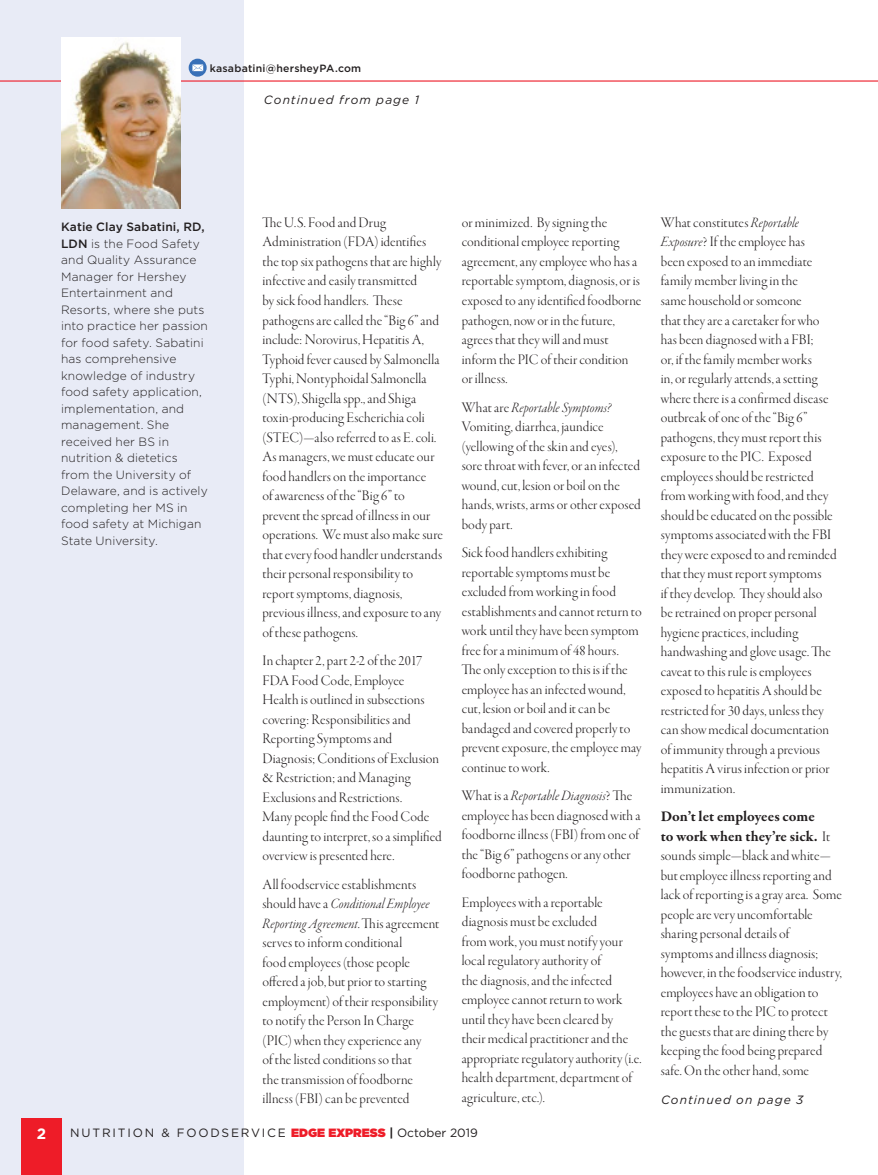
<style>
.page{position:relative;width:878px;height:1175px;background:#fff}
.page>*{position:absolute;margin:0;border:0;box-sizing:border-box;transform-origin:0 0}
.Body_Type{font:15px/19.5px "Garamond Premr Pro Lt Disp";letter-spacing:.005em;color:#231f20}
.t1{font:700 15px "Gotham";color:#fff}
.Bios{font:300 12px/16.5px "Gotham";letter-spacing:.01em;color:#231f20}
.t2{font:12px "Gotham";letter-spacing:.15em;color:#231f20}
.t3{font:italic 12px "Gotham";letter-spacing:.09em;color:#231f20}
.Bios-2{font:500 10.5px "Gotham";letter-spacing:.02em;color:#231f20}
.s1{font-weight:500}
.s2{font-family:"Garamond Premr Pro Lt It Disp"}
.s3{font-weight:900;color:#ee1c28}
.s4{font-weight:700;font-style:italic}
.s5{font-family:"Garamond Premr Pro";font-weight:700}
</style>
<div class="page">
<div style="left:0;top:0;width:243px;height:1174px;background:#e8ebf6"></div>
<div style="left:22px;top:1118px;width:40px;height:56px;background:#ee1c28"></div>
<hr style="left:0;top:80px;width:878px;height:2px;background:#ee1c28">
<svg style="left:189px;top:59px;width:18px;height:18px"></svg>
<svg style="left:192px;top:64px;width:11px;height:7px"></svg>
<img style="left:62px;top:37px;width:118px;height:171px">
<p class="Bios-2" style="left:210px;top:62px;width:153px">kasabatini@hersheyPA.com</p>
<p class="t3" style="left:264px;top:94px;width:157px">Continued from page 1</p>
<p class="Bios" style="left:61px;top:218px;width:148px"><span class="s1">Katie Clay Sabatini, RD,<br>LDN</span> is the Food Safety and Quality Assurance<br>Manager for Hershey<br>Entertainment and<br>Resorts, where she puts into practice her passion for food safety. Sabatini has comprehensive knowledge of industry food safety application, implementation, and management. She received her BS in nutrition &amp; dietetics from the University of<br>Delaware, and is actively completing her MS in food safety at Michigan<br>State University.</p>
<p class="Body_Type" style="left:262px;top:213px;width:182px">The U.S. Food and Drug<br>Administration (FDA) identifies the top six pathogens that are highly infective and easily transmitted<br>by sick food handlers. These pathogens are called the “Big 6” and include: Norovirus, Hepatitis A,<br>Typhoid fever caused by Salmonella<br>Typhi, Nontyphoidal Salmonella (NTS), Shigella spp., and Shiga toxin-producing Escherichia coli (STEC)—also referred to as E. coli.<br>As managers, we must educate our food handlers on the importance<br>of awareness of the “Big 6” to prevent the spread of illness in our operations. We must also make sure that every food handler understands their personal responsibility to report symptoms, diagnosis, previous illness, and exposure to any of these pathogens.</p>
<p class="Body_Type" style="left:262px;top:651px;width:181px">In chapter 2, part 2-2 of the 2017<br>FDA Food Code, Employee<br>Health is outlined in subsections covering: Responsibilities and<br>Reporting Symptoms and<br>Diagnosis; Conditions of Exclusion &amp; Restriction; and Managing<br>Exclusions and Restrictions.<br>Many people find the Food Code daunting to interpret, so a simplified overview is presented here.</p>
<p class="Body_Type" style="left:262px;top:875px;width:178px">All foodservice establishments should have a <span class="s2">Conditional Employee<br>Reporting Agreement</span>. This agreement serves to inform conditional<br>food employees (those people offered a job, but prior to starting employment) of their responsibility to notify the Person In Charge (PIC) when they experience any<br>of the listed conditions so that<br>the transmission of foodborne illness (FBI) can be prevented</p>
<p class="Body_Type" style="left:461px;top:213px;width:181px">or minimized. By signing the conditional employee reporting agreement, any employee who has a reportable symptom, diagnosis, or is exposed to any identified foodborne pathogen, now or in the future, agrees that they will and must inform the PIC of their condition or illness.</p>
<p class="Body_Type" style="left:461px;top:398px;width:181px">What are <span class="s2">Reportable Symptoms?<br></span>Vomiting, diarrhea, jaundice (yellowing of the skin and eyes), sore throat with fever, or an infected wound, cut, lesion or boil on the hands, wrists, arms or other exposed body part.</p>
<p class="Body_Type" style="left:461px;top:543px;width:181px">Sick food handlers exhibiting reportable symptoms must be excluded from working in food establishments and cannot return to work until they have been symptom free for a minimum of 48 hours.<br>The only exception to this is if the employee has an infected wound, cut, lesion or boil and it can be bandaged and covered properly to prevent exposure, the employee may continue to work.</p>
<p class="Body_Type" style="left:461px;top:786px;width:180px">What is a <span class="s2">Reportable Diagnosis</span>? The employee has been diagnosed with a foodborne illness (FBI) from one of the “Big 6” pathogens or any other foodborne pathogen.</p>
<p class="Body_Type" style="left:461px;top:893px;width:181px">Employees with a reportable diagnosis must be excluded<br>from work, you must notify your local regulatory authority of<br>the diagnosis, and the infected employee cannot return to work until they have been cleared by<br>their medical practitioner and the appropriate regulatory authority (i.e. health department, department of agriculture, etc.).</p>
<p class="t1" style="left:37px;top:1124px;width:11px">2</p>
<p class="t2" style="left:70px;top:1126px;width:409px">NUTRITION &amp; FOODSERVICE <span class="s3">EDGE EXPRESS</span> <span class="s4">|</span> October 2019</p>
<p class="Body_Type" style="left:660px;top:213px;width:177px">What constitutes <span class="s2">Reportable<br>Exposure</span>? If the employee has<br>been exposed to an immediate family member living in the<br>same household or someone<br>that they are a caretaker for who has been diagnosed with a FBI;<br>or, if the family member works<br>in, or regularly attends, a setting where there is a confirmed disease outbreak of one of the “Big 6” pathogens, they must report this exposure to the PIC. Exposed employees should be restricted from working with food, and they should be educated on the possible symptoms associated with the FBI they were exposed to and reminded that they must report symptoms<br>if they develop. They should also be retrained on proper personal hygiene practices, including handwashing and glove usage. The caveat to this rule is employees exposed to hepatitis A should be restricted for 30 days, unless they can show medical documentation of immunity through a previous hepatitis A virus infection or prior immunization.</p>
<p class="Body_Type" style="left:660px;top:807px;width:183px"><span class="s5">Don’t let employees come<br>to work when they’re sick.</span> It sounds simple—black and white— but employee illness reporting and lack of reporting is a gray area. Some people are very uncomfortable sharing personal details of symptoms and illness diagnosis; however, in the foodservice industry, employees have an obligation to report these to the PIC to protect the guests that are dining there by keeping the food being prepared safe. On the other hand, some</p>
<p class="t3" style="left:661px;top:1092px;width:144px">Continued on page 3</p>
</div>
